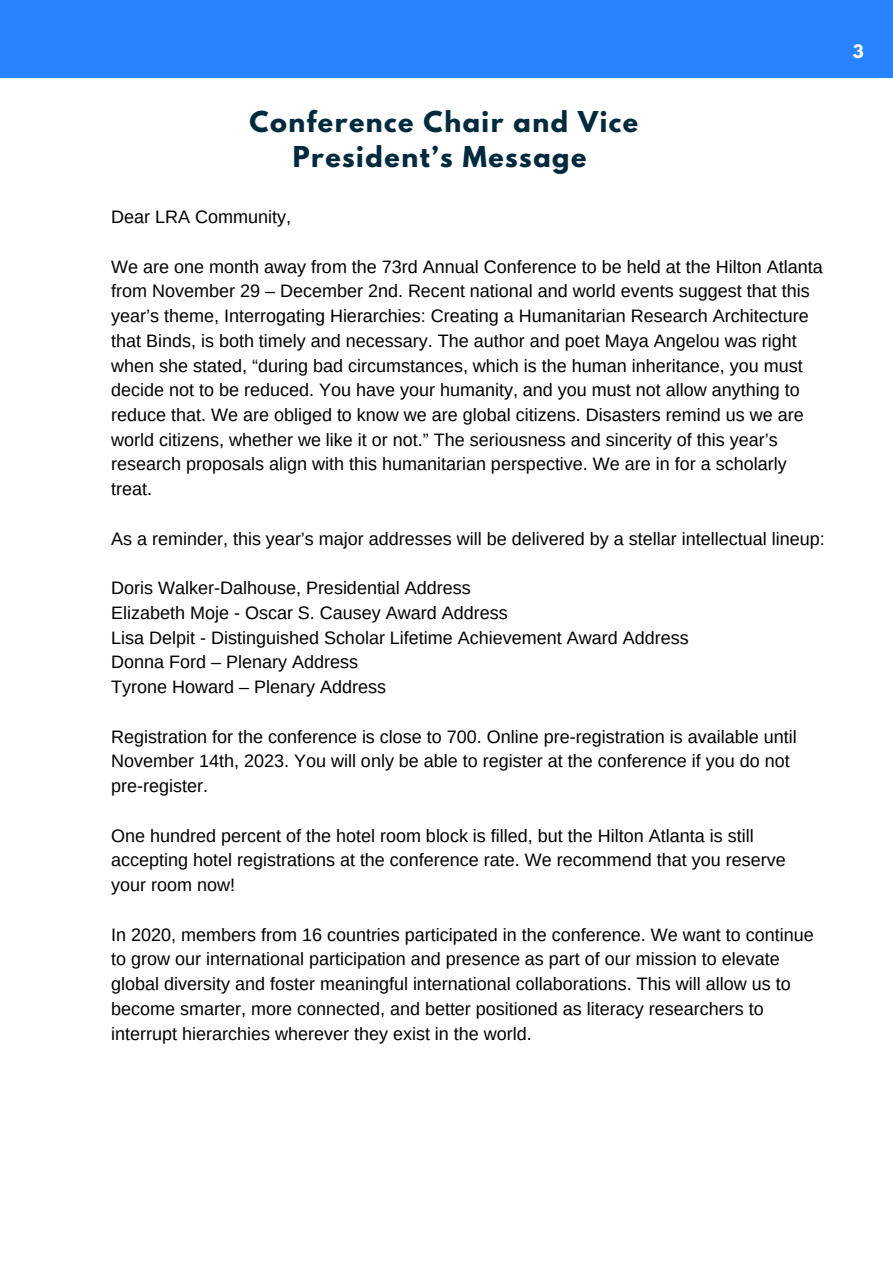
<style>
.page{position:relative;width:893px;height:1264px;background:#fff}
.page>*{position:absolute;margin:0;border:0;box-sizing:border-box;transform-origin:0 0}
.t1{font:700 25.5px/34.8px "League Spartan";letter-spacing:.06em;color:#022a3d;text-align:center}
.t2{font:18px/24.8px "Arimo";color:#000}
.t3{font:700 16.5px "League Spartan";color:#fff}
</style>
<div class="page">
<div style="left:0;top:0;width:892px;height:78px;background:#2684ff"></div>
<p class="t1" style="left:249px;top:107px;width:390px">Conference Chair and Vice<br>President’s Message</p>
<p class="t2" style="left:111px;top:204px;width:181px">Dear LRA Community,</p>
<p class="t2" style="left:111px;top:254px;width:713px">We are one month away from the 73rd Annual Conference to be held at the Hilton Atlanta from November 29 – December 2nd. Recent national and world events suggest that this year’s theme, Interrogating Hierarchies: Creating a Humanitarian Research Architecture that Binds, is both timely and necessary. The author and poet Maya Angelou was right when she stated, “during bad circumstances, which is the human inheritance, you must decide not to be reduced. You have your humanity, and you must not allow anything to reduce that. We are obliged to know we are global citizens. Disasters remind us we are world citizens, whether we like it or not.” The seriousness and sincerity of this year’s research proposals align with this humanitarian perspective. We are in for a scholarly treat.</p>
<p class="t2" style="left:111px;top:526px;width:715px">As a reminder, this year’s major addresses will be delivered by a stellar intellectual lineup:</p>
<p class="t2" style="left:111px;top:575px;width:361px">Doris Walker-Dalhouse, Presidential Address</p>
<p class="t2" style="left:111px;top:600px;width:398px">Elizabeth Moje - Oscar S. Causey Award Address</p>
<p class="t2" style="left:111px;top:625px;width:579px">Lisa Delpit - Distinguished Scholar Lifetime Achievement Award Address</p>
<p class="t2" style="left:111px;top:649px;width:248px">Donna Ford – Plenary Address</p>
<p class="t2" style="left:111px;top:674px;width:276px">Tyrone Howard – Plenary Address</p>
<p class="t2" style="left:111px;top:724px;width:687px">Registration for the conference is close to 700. Online pre-registration is available until<br>November 14th, 2023. You will only be able to register at the conference if you do not pre-register.</p>
<p class="t2" style="left:111px;top:823px;width:676px">One hundred percent of the hotel room block is filled, but the Hilton Atlanta is still accepting hotel registrations at the conference rate. We recommend that you reserve your room now!</p>
<p class="t2" style="left:111px;top:921px;width:704px">In 2020, members from 16 countries participated in the conference. We want to continue to grow our international participation and presence as part of our mission to elevate global diversity and foster meaningful international collaborations. This will allow us to become smarter, more connected, and better positioned as literacy researchers to interrupt hierarchies wherever they exist in the world.</p>
<p class="t3" style="left:852px;top:43px;width:12px">3</p>
</div>
